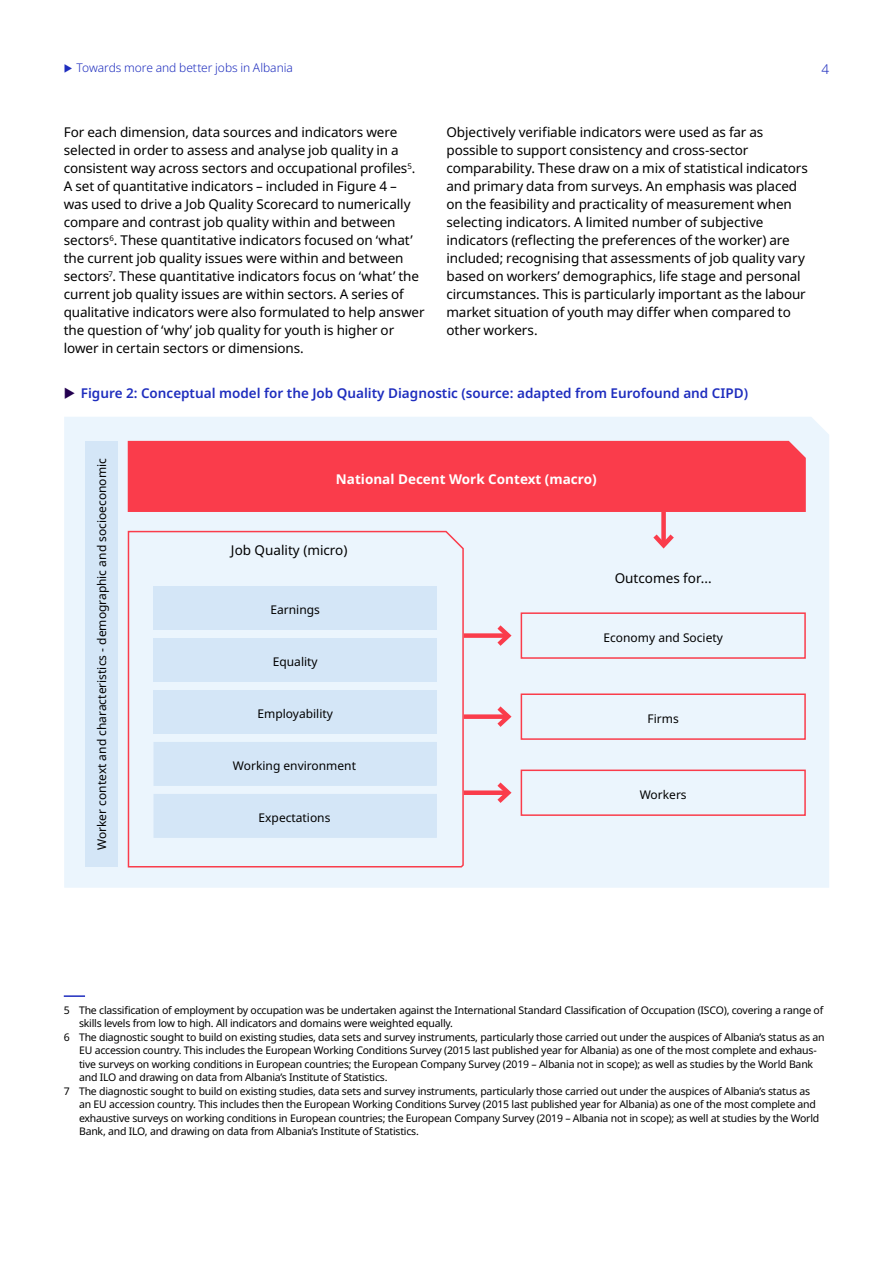
<style>
.page{position:relative;width:893px;height:1263px;background:#fff}
.page>*{position:absolute;margin:0;border:0;box-sizing:border-box;transform-origin:0 0}
.Factsheet_A4_-_Bulle{font:13.5px/18px "Noto Sans";letter-spacing:-.01em;color:#000}
.Factsheet_A4_-_Bulle-2{font:600 13.5px "Noto Sans";color:#1e2dbe}
.Factsheet_A4_-_Bulle-3{font:700 13.5px "Noto Sans";color:#fff}
.t1{font:300 13.5px "Noto Sans";color:#1e2dbe}
.Factsheet_A4_-_Bulle-4{font:12px "Noto Sans";color:#000}
.t2{font:300 12px "Noto Sans";letter-spacing:-.005em;color:#1e2dbe}
.Factsheet_A4_-_Bulle-5{font:10.5px "Noto Sans";letter-spacing:-.02em;color:#000}
</style>
<div class="page">
<div style="left:64px;top:417px;width:765px;height:471px;background:#ebf5fd"></div>
<hr style="left:64px;top:995px;width:21px;height:2px;background:#1e2dbe">
<div style="left:661px;top:512px;width:5px;height:33px;background:#fa3c4b"></div>
<svg style="left:649px;top:530px;width:29px;height:22px"></svg>
<div style="left:127px;top:530px;width:338px;height:338px;background:#ebf5fd"></div>
<div style="left:128px;top:441px;width:678px;height:71px;background:#fa3c4b"></div>
<div style="left:153px;top:586px;width:284px;height:44px;background:#d4e6f7"></div>
<div style="left:153px;top:638px;width:284px;height:44px;background:#d4e6f7"></div>
<div style="left:464px;top:633px;width:44px;height:5px;background:#fa3c4b"></div>
<svg style="left:493px;top:612px;width:313px;height:47px;background:#ece6ef"></svg>
<div style="left:153px;top:690px;width:284px;height:44px;background:#d4e6f7"></div>
<div style="left:464px;top:714px;width:44px;height:5px;background:#fa3c4b"></div>
<svg style="left:493px;top:693px;width:313px;height:47px;background:#ece6ef"></svg>
<div style="left:464px;top:790px;width:44px;height:5px;background:#fa3c4b"></div>
<svg style="left:493px;top:769px;width:313px;height:48px;background:#ece6ef"></svg>
<div style="left:153px;top:742px;width:284px;height:44px;background:#d4e6f7"></div>
<div style="left:153px;top:794px;width:284px;height:44px;background:#d4e6f7"></div>
<div style="left:85px;top:442px;width:33px;height:425px;background:#d4e6f7"></div>
<p class="t2" style="left:77px;top:60px;width:218px">Towards more and better jobs in Albania</p>
<p class="t1" style="left:821px;top:59px;width:9px">4</p>
<p class="Factsheet_A4_-_Bulle" style="left:64px;top:124px;width:362px">For each dimension, data sources and indicators were selected in order to assess and analyse job quality in a consistent way across sectors and occupational profiles<sup>5</sup>.<br>A set of quantitative indicators – included in Figure 4 – was used to drive a Job Quality Scorecard to numerically compare and contrast job quality within and between sectors<sup>6</sup>. These quantitative indicators focused on ‘what’ the current job quality issues were within and between sectors<sup>7</sup>. These quantitative indicators focus on ‘what’ the current job quality issues are within sectors. A series of qualitative indicators were also formulated to help answer the question of ‘why’ job quality for youth is higher or lower in certain sectors or dimensions.</p>
<p class="Factsheet_A4_-_Bulle" style="left:446px;top:124px;width:363px">Objectively verifiable indicators were used as far as possible to support consistency and cross-sector comparability. These draw on a mix of statistical indicators and primary data from surveys. An emphasis was placed on the feasibility and practicality of measurement when selecting indicators. A limited number of subjective indicators (reflecting the preferences of the worker) are included; recognising that assessments of job quality vary based on workers’ demographics, life stage and personal circumstances. This is particularly important as the labour market situation of youth may differ when compared to other workers.</p>
<p class="Factsheet_A4_-_Bulle-2" style="left:81px;top:384px;width:669px">Figure 2: Conceptual model for the Job Quality Diagnostic (source: adapted from Eurofound and CIPD)</p>
<p class="Factsheet_A4_-_Bulle-4" style="left:93px;top:850px;width:393px;rotate:-90deg">Worker context and characteristics - demographic and socioeconomic</p>
<p class="Factsheet_A4_-_Bulle-3" style="left:336px;top:469px;width:262px">National Decent Work Context (macro)</p>
<p class="Factsheet_A4_-_Bulle" style="left:231px;top:542px;width:118px">Job Quality (micro)</p>
<p class="Factsheet_A4_-_Bulle-4" style="left:270px;top:602px;width:51px">Earnings</p>
<p class="Factsheet_A4_-_Bulle-4" style="left:273px;top:654px;width:46px">Equality</p>
<p class="Factsheet_A4_-_Bulle" style="left:615px;top:569px;width:99px">Outcomes for...</p>
<p class="Factsheet_A4_-_Bulle-4" style="left:603px;top:629px;width:121px">Economy and Society</p>
<p class="Factsheet_A4_-_Bulle-4" style="left:258px;top:705px;width:77px">Employability</p>
<p class="Factsheet_A4_-_Bulle-4" style="left:648px;top:710px;width:33px">Firms</p>
<p class="Factsheet_A4_-_Bulle-4" style="left:233px;top:757px;width:125px">Working environment</p>
<p class="Factsheet_A4_-_Bulle-4" style="left:259px;top:809px;width:73px">Expectations</p>
<p class="Factsheet_A4_-_Bulle-4" style="left:640px;top:786px;width:49px">Workers</p>
<p class="Factsheet_A4_-_Bulle-5" style="left:64px;top:1003px;width:761px">5 The classification of employment by occupation was be undertaken against the International Standard Classification of Occupation (ISCO), covering a range of</p>
<p class="Factsheet_A4_-_Bulle-5" style="left:79px;top:1016px;width:375px">skills levels from low to high. All indicators and domains were weighted equally.</p>
<p class="Factsheet_A4_-_Bulle-5" style="left:64px;top:1030px;width:762px">6 The diagnostic sought to build on existing studies, data sets and survey instruments, particularly those carried out under the auspices of Albania’s status as an</p>
<p class="Factsheet_A4_-_Bulle-5" style="left:79px;top:1043px;width:739px">EU accession country. This includes the European Working Conditions Survey (2015 last published year for Albania) as one of the most complete and exhaus-</p>
<p class="Factsheet_A4_-_Bulle-5" style="left:79px;top:1057px;width:736px">tive surveys on working conditions in European countries; the European Company Survey (2019 – Albania not in scope); as well as studies by the World Bank</p>
<p class="Factsheet_A4_-_Bulle-5" style="left:79px;top:1070px;width:310px">and ILO and drawing on data from Albania’s Institute of Statistics.</p>
<p class="Factsheet_A4_-_Bulle-5" style="left:64px;top:1084px;width:748px">7 The diagnostic sought to build on existing studies, data sets and survey instruments, particularly those carried out under the auspices of Albania’s status as</p>
<p class="Factsheet_A4_-_Bulle-5" style="left:79px;top:1097px;width:738px">an EU accession country. This includes then the European Working Conditions Survey (2015 last published year for Albania) as one of the most complete and</p>
<p class="Factsheet_A4_-_Bulle-5" style="left:79px;top:1111px;width:742px">exhaustive surveys on working conditions in European countries; the European Company Survey (2019 – Albania not in scope); as well at studies by the World</p>
<p class="Factsheet_A4_-_Bulle-5" style="left:79px;top:1124px;width:341px">Bank, and ILO, and drawing on data from Albania’s Institute of Statistics.</p>
</div>
